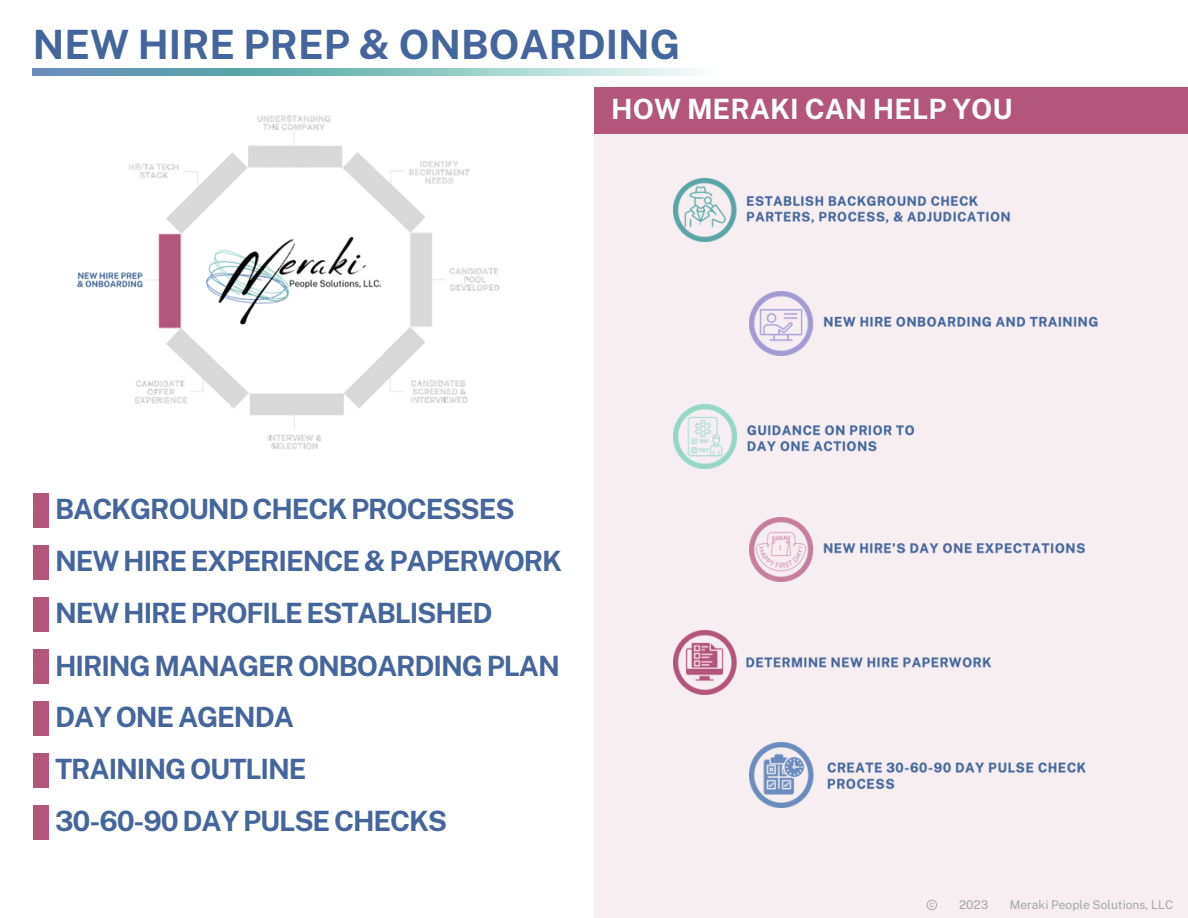
<style>
.page{position:relative;width:1188px;height:918px;background:#fff}
.page>*{position:absolute;margin:0;border:0;box-sizing:border-box;transform-origin:0 0}
.t1{font:700 40.35px "Public Sans";color:#44669c}
.t2{font:700 27.9px "Public Sans";letter-spacing:-.04em;color:#44669c}
.t3{font:700 27.9px "Public Sans";color:#fff}
.t4{font:12px "Public Sans";color:#a6a6a6}
</style>
<div class="page">
<div style="left:594px;top:87px;width:594px;height:831px;background:#f7eef2"></div>
<div style="left:594px;top:87px;width:594px;height:46px;background:#b4557b"></div>
<img style="left:77px;top:115px;width:423px;height:334px">
<img style="left:674px;top:179px;width:336px;height:63px">
<img style="left:750px;top:291px;width:348px;height:64px">
<img style="left:674px;top:404px;width:241px;height:64px">
<img style="left:750px;top:517px;width:335px;height:64px">
<img style="left:674px;top:630px;width:318px;height:64px">
<img style="left:750px;top:743px;width:336px;height:64px">
<div style="left:33px;top:493px;width:16px;height:35px;background:#b4557b"></div>
<div style="left:33px;top:545px;width:16px;height:35px;background:#b4557b"></div>
<div style="left:33px;top:597px;width:16px;height:35px;background:#b4557b"></div>
<div style="left:33px;top:649px;width:16px;height:35px;background:#b4557b"></div>
<div style="left:33px;top:701px;width:16px;height:35px;background:#b4557b"></div>
<div style="left:33px;top:753px;width:16px;height:35px;background:#b4557b"></div>
<div style="left:33px;top:805px;width:16px;height:34px;background:#b4557b"></div>
<img style="left:33px;top:69px;width:662px;height:6px">
<svg style="left:927px;top:900px;width:10px;height:10px"></svg>
<p class="t1" style="left:33px;top:20px;width:649px">NEW HIRE PREP &amp; ONBOARDING</p>
<p class="t3" style="left:611px;top:92px;width:403px">HOW MERAKI CAN HELP YOU</p>
<p class="t2" style="left:55px;top:493px;width:461px">BACKGROUND CHECK PROCESSES</p>
<p class="t2" style="left:55px;top:545px;width:509px">NEW HIRE EXPERIENCE &amp; PAPERWORK</p>
<p class="t2" style="left:55px;top:597px;width:439px">NEW HIRE PROFILE ESTABLISHED</p>
<p class="t2" style="left:55px;top:649px;width:506px">HIRING MANAGER ONBOARDING PLAN</p>
<p class="t2" style="left:55px;top:700px;width:240px">DAY ONE AGENDA</p>
<p class="t2" style="left:55px;top:752px;width:253px">TRAINING OUTLINE</p>
<p class="t2" style="left:55px;top:804px;width:394px">30-60-90 DAY PULSE CHECKS</p>
<p class="t4" style="left:959px;top:898px;width:31px">2023</p>
<p class="t4" style="left:1010px;top:898px;width:165px">Meraki People Solutions, LLC</p>
</div>
